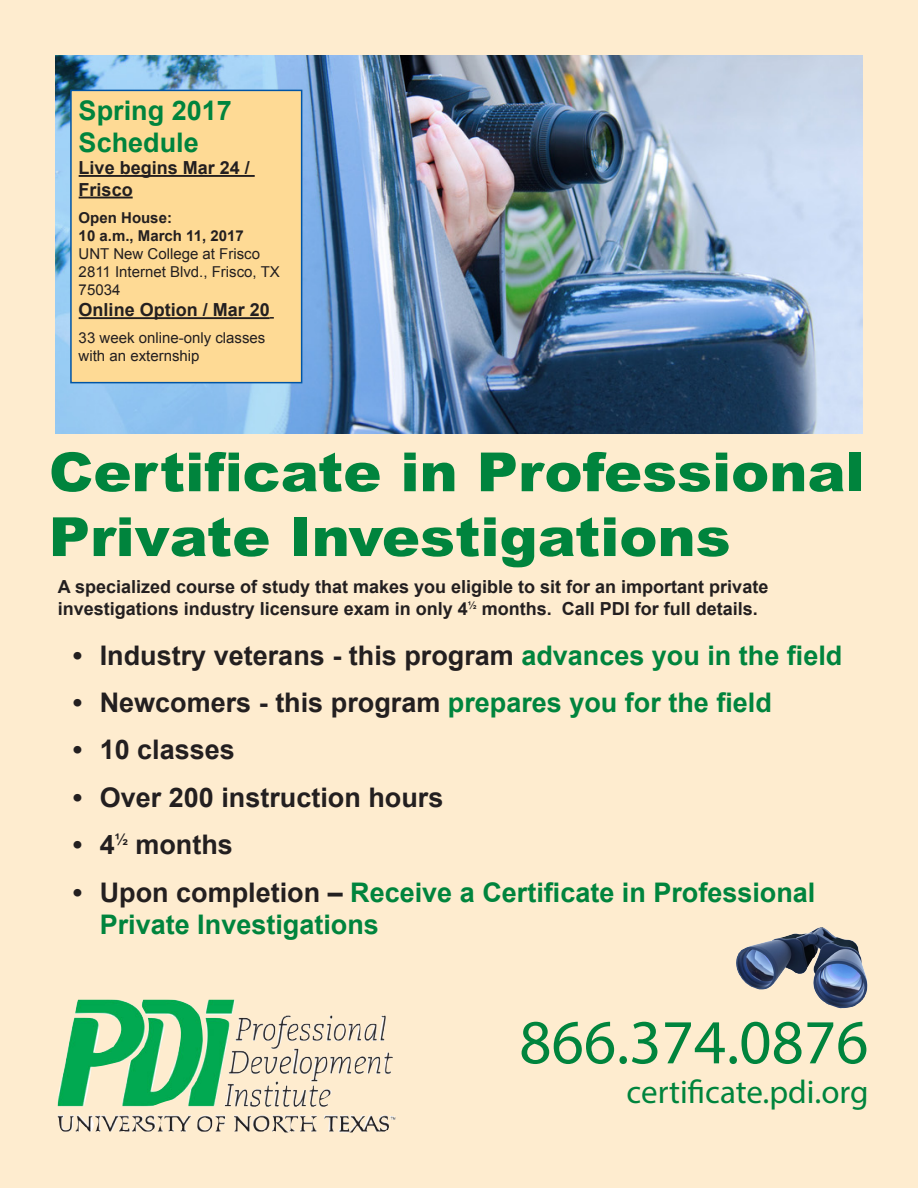
<style>
.page{position:relative;width:918px;height:1188px;background:#feeccf}
.page>*{position:absolute;margin:0;border:0;box-sizing:border-box;transform-origin:0 0}
.t1{font:63px "Myriad Pro";color:#00843d}
.t2{font:900 54px "Arial";color:#00843d;scale:1.06 1}
.t3{font:33px "Myriad Pro";color:#00843d}
.t4{font:700 27px "Arial";color:#231f20}
.t5{font:700 27px/32.4px "Arial";color:#00843d}
.t6{font:700 18px/21.6px "Arial";color:#231f20}
.t7{font:15px "Arial";color:#231f20}
.t8{font:700 15px "Arial";color:#231f20}
.s1{color:#00843d}
.s2{color:#231f20}
</style>
<div class="page">
<img style="left:56px;top:55px;width:807px;height:378px">
<div style="left:70px;top:90px;width:232px;height:293px;background:#feda95;border:2px solid #0155a5"></div>
<img style="left:58px;top:1000px;width:329px;height:106px">
<hr style="left:79px;top:175px;width:176px;height:2px;background:#231f20">
<hr style="left:79px;top:197px;width:54px;height:1px;background:#231f20">
<hr style="left:79px;top:317px;width:191px;height:2px;background:#231f20">
<img style="left:736px;top:927px;width:132px;height:82px">
<p class="t5" style="left:79px;top:95px;width:155px">Spring 2017</p>
<p class="t5" style="left:79px;top:128px;width:122px">Schedule</p>
<p class="t6" style="left:79px;top:157px;width:173px">Live begins Mar 24 /</p>
<p class="t6" style="left:79px;top:179px;width:56px">Frisco</p>
<p class="t8" style="left:79px;top:207px;width:95px">Open House:</p>
<p class="t8" style="left:79px;top:225px;width:167px">10 a.m., March 11, 2017</p>
<p class="t7" style="left:79px;top:244px;width:183px">UNT New College at Frisco</p>
<p class="t7" style="left:79px;top:262px;width:203px">2811 Internet Blvd., Frisco, TX</p>
<p class="t7" style="left:79px;top:280px;width:43px">75034</p>
<p class="t6" style="left:79px;top:300px;width:193px">Online Option / Mar 20</p>
<p class="t7" style="left:79px;top:328px;width:188px">33 week online-only classes</p>
<p class="t7" style="left:79px;top:346px;width:122px">with an externship</p>
<p class="t2" style="left:49px;top:433px;width:771px">Certificate in Professional</p>
<p class="t2" style="left:49px;top:498px;width:645px">Private Investigations</p>
<p class="t6" style="left:58px;top:577px;width:712px">A specialized course of study that makes you eligible to sit for an important private investigations industry licensure exam in only 4<sup>½</sup> months. Call PDI for full details.</p>
<p class="t4" style="left:73px;top:637px;width:771px">• Industry veterans - this program <span class="s1">advances you in the field</span></p>
<p class="t4" style="left:73px;top:685px;width:701px">• Newcomers - this program <span class="s1">prepares you for the field</span></p>
<p class="t4" style="left:73px;top:732px;width:164px">• 10 classes</p>
<p class="t4" style="left:73px;top:779px;width:372px">• Over 200 instruction hours</p>
<p class="t4" style="left:73px;top:827px;width:162px">• 4<sup>½</sup> months</p>
<p class="t5" style="left:100px;top:877px;width:717px;text-indent:-27px"><span class="s2">• Upon completion –</span> Receive a Certificate in Professional<br>Private Investigations</p>
<p class="t1" style="left:519px;top:1003px;width:351px">866.374.0876</p>
<p class="t3" style="left:627px;top:1072px;width:243px">certificate.pdi.org</p>
</div>
